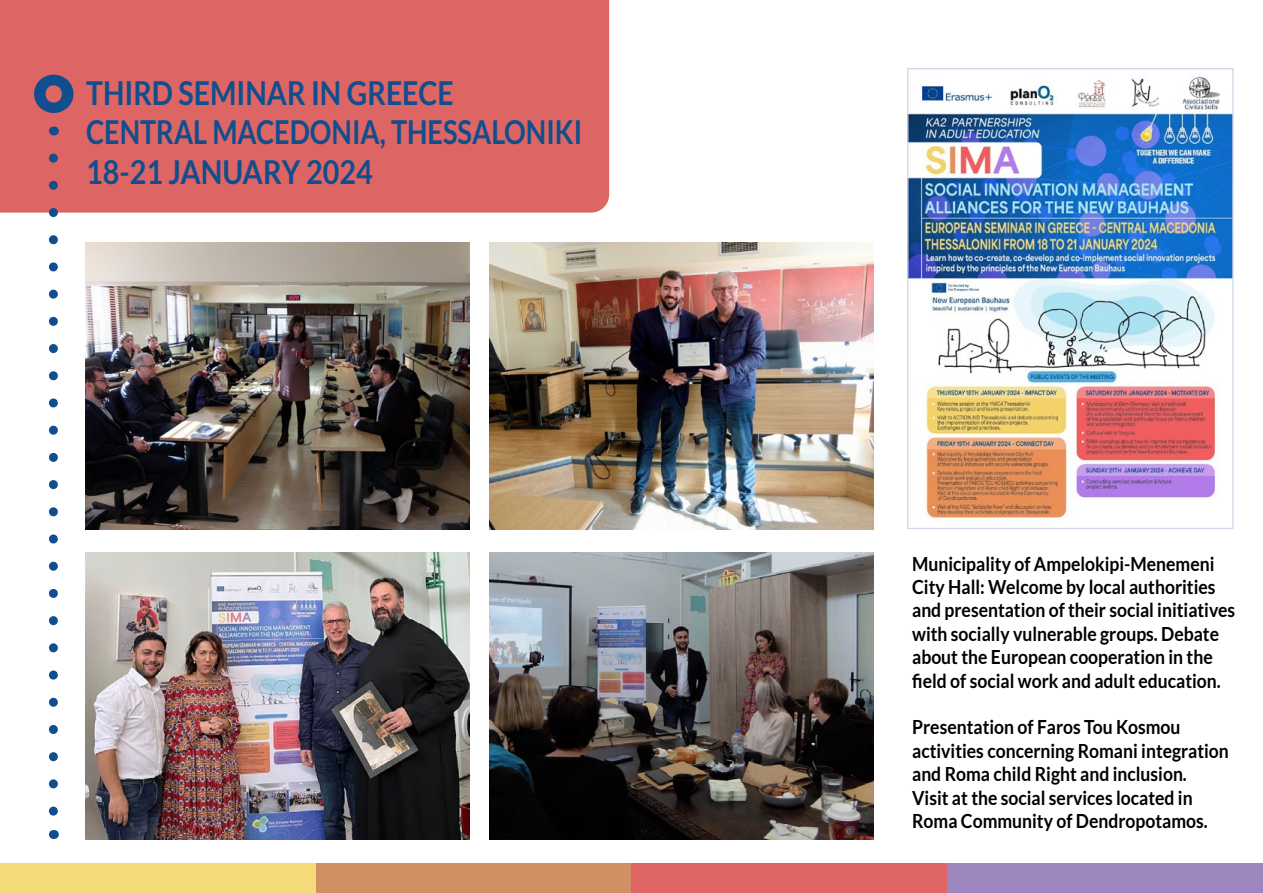
<style>
.page{position:relative;width:1263px;height:893px;background:#fff}
.page>*{position:absolute;margin:0;border:0;box-sizing:border-box;transform-origin:0 0}
.t1{font:900 108px "Lato";color:#104e8e}
.t2{font:700 33px/39.6px "Lato";color:#104e8e;scale:.86 1}
.t3{font:700 19.5px/23.4px "Lato";color:#000;scale:.9 1}
</style>
<div class="page">
<div style="left:0;top:863px;width:316px;height:30px;background:#f5da7a"></div>
<div style="left:316px;top:863px;width:315px;height:30px;background:#d09063"></div>
<div style="left:631px;top:863px;width:316px;height:30px;background:#dd6664"></div>
<div style="left:947px;top:863px;width:316px;height:30px;background:#9d85bd"></div>
<img style="left:909px;top:77px;width:322px;height:442px">
<div style="left:907px;top:68px;width:326px;height:461px;border:1px solid #d3d6e9"></div>
<div style="left:0;top:0;width:609px;height:213px;background:#dd6664"></div>
<svg style="left:49px;top:158px;width:9px;height:658px"></svg>
<img style="left:85px;top:553px;width:384px;height:287px">
<img style="left:489px;top:553px;width:384px;height:287px">
<img style="left:489px;top:242px;width:384px;height:287px">
<img style="left:85px;top:242px;width:384px;height:287px">
<h1 class="t1" style="left:32px;top:52px;width:45px">°</h1>
<h2 class="t2" style="left:86px;top:72px;width:578px">THIRD SEMINAR IN GREECE<br>CENTRAL MACEDONIA, THESSALONIKI<br>18-21 JANUARY 2024</h2>
<p class="t3" style="left:912px;top:551px;width:360px">Municipality of Ampelokipi-Menemeni City Hall: Welcome by local authorities and presentation of their social initiatives with socially vulnerable groups. Debate about the European cooperation in the field of social work and adult education.</p>
<p class="t3" style="left:912px;top:715px;width:353px">Presentation of Faros Tou Kosmou activities concerning Romani integration and Roma child Right and inclusion.<br>Visit at the social services located in Roma Community of Dendropotamos.</p>
</div>
